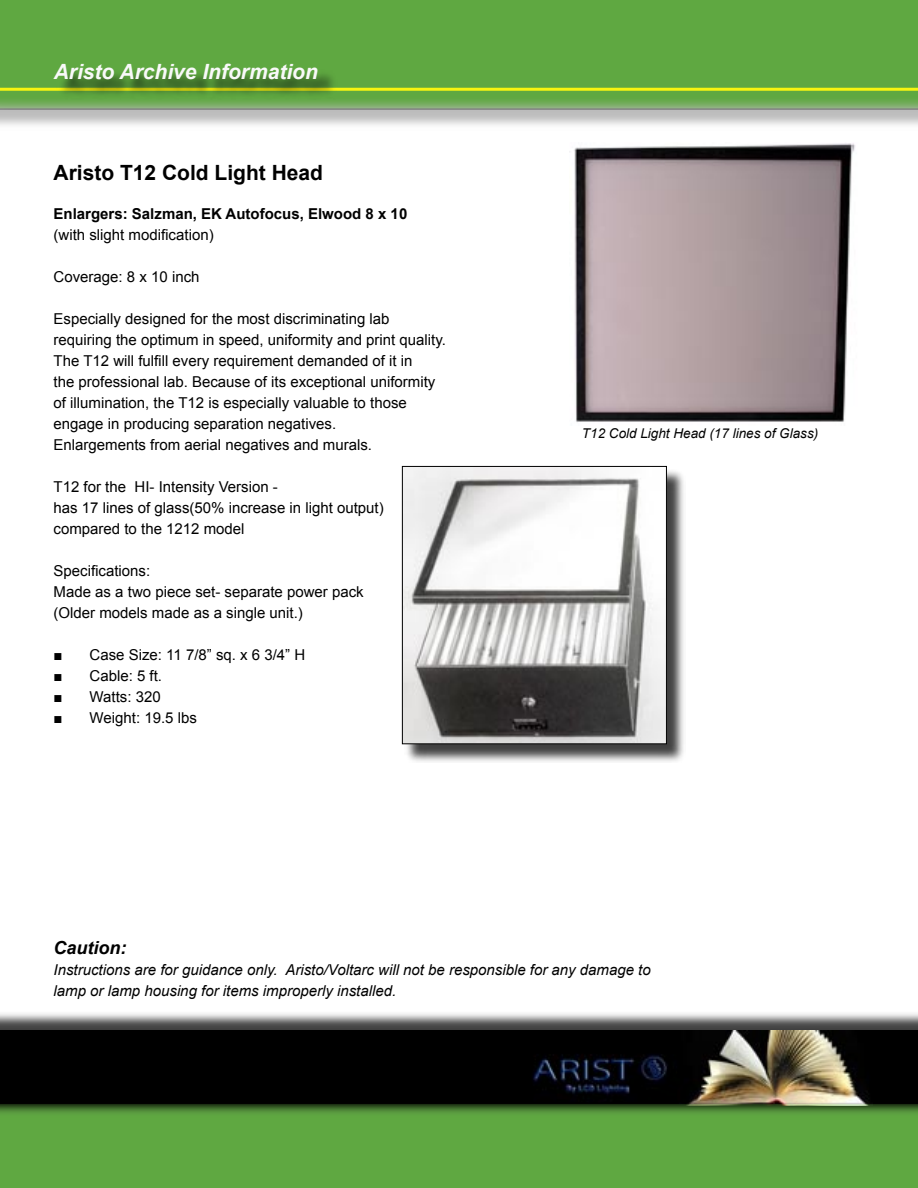
<style>
.page{position:relative;width:918px;height:1188px;background:#fff}
.page>*{position:absolute;margin:0;border:0;box-sizing:border-box;transform-origin:0 0}
.t1{font:italic 700 21px "Arial";color:#f9f9f9}
.t2{font:700 21px "Arial";color:#000}
.t3{font:italic 700 18px "Arial";color:#000}
.t4{font:15px/21px "Arial";color:#000}
.t5{font:italic 15px/21px "Arial";color:#000}
.t6{font:700 15px/21px "Arial";color:#000}
.t7{font:italic 13.5px "Arial";color:#000}
.s1{font-weight:400}
</style>
<div class="page">
<div style="left:0;top:1011px;width:918px;height:159px;background:#000;opacity:.75"></div>
<div style="left:0;top:1030px;width:918px;height:140px;background:#000"></div>
<img style="left:532px;top:1030px;width:337px;height:72px">
<div style="left:0;top:0;width:918px;height:130px;background:#a6a6a6;opacity:.75"></div>
<svg style="left:0;top:0;width:918px;height:110px;background:#62a845"></svg>
<hr style="left:0;top:88px;width:918px;height:3px;background:#f7f410">
<svg style="left:0;top:1102px;width:918px;height:86px;background:#5a9e3e"></svg>
<div style="left:56px;top:66px;width:282px;height:34px;background:#000;opacity:.75"></div>
<div style="left:404px;top:469px;width:282px;height:294px;background:#000;opacity:.75"></div>
<img style="left:404px;top:468px;width:261px;height:274px">
<div style="left:402px;top:466px;width:265px;height:278px;border:1px solid #000"></div>
<img style="left:569px;top:143px;width:286px;height:279px">
<p class="t1" style="left:54px;top:58px;width:266px">Aristo Archive Information</p>
<p class="t2" style="left:54px;top:159px;width:271px">Aristo T12 Cold Light Head</p>
<p class="t6" style="left:54px;top:204px;width:355px">Enlargers: Salzman, EK Autofocus, Elwood 8 x 10 <span class="s1">(with slight modification)</span></p>
<p class="t4" style="left:54px;top:267px;width:147px">Coverage: 8 x 10 inch</p>
<p class="t4" style="left:54px;top:309px;width:394px">Especially designed for the most discriminating lab requiring the optimum in speed, uniformity and print quality.<br>The T12 will fulfill every requirement demanded of it in<br>the professional lab. Because of its exceptional uniformity of illumination, the T12 is especially valuable to those engage in producing separation negatives.<br>Enlargements from aerial negatives and murals.</p>
<p class="t4" style="left:54px;top:477px;width:332px">T12 for the HI- Intensity Version -<br>has 17 lines of glass(50% increase in light output) compared to the 1212 model</p>
<p class="t4" style="left:54px;top:561px;width:312px">Specifications:<br>Made as a two piece set- separate power pack (Older models made as a single unit.)</p>
<p class="t4" style="left:54px;top:645px;width:253px">■ Case Size: 11 7/8” sq. x 6 3/4” H</p>
<p class="t4" style="left:54px;top:666px;width:110px">■ Cable: 5 ft.</p>
<p class="t4" style="left:54px;top:687px;width:109px">■ Watts: 320</p>
<p class="t4" style="left:54px;top:708px;width:145px">■ Weight: 19.5 lbs</p>
<p class="t7" style="left:582px;top:425px;width:238px">T12 Cold Light Head (17 lines of Glass)</p>
<p class="t3" style="left:54px;top:936px;width:74px">Caution:</p>
<p class="t5" style="left:54px;top:960px;width:599px">Instructions are for guidance only. Aristo/Voltarc will not be responsible for any damage to lamp or lamp housing for items improperly installed.</p>
</div>
